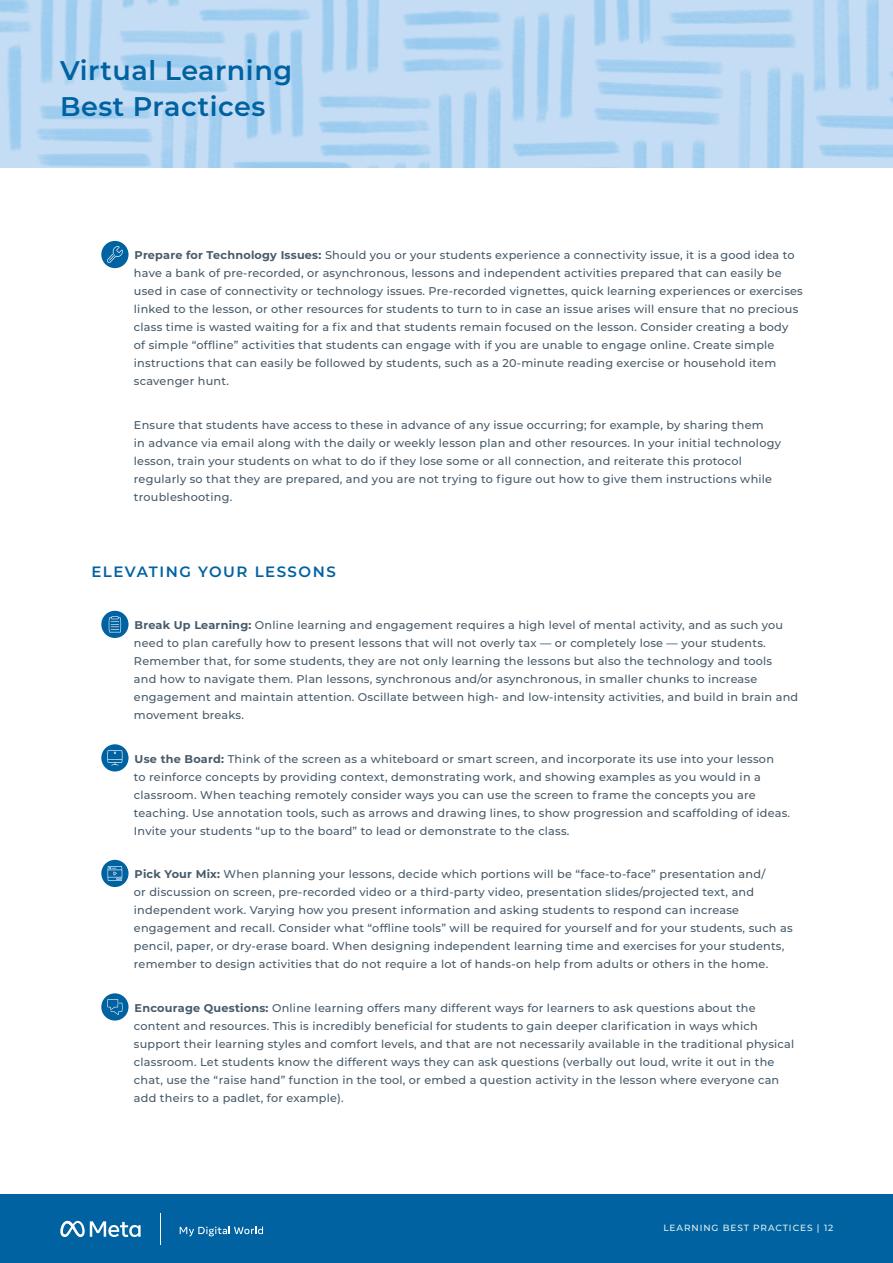
<style>
.page{position:relative;width:893px;height:1263px;background:#fff}
.page>*{position:absolute;margin:0;border:0;box-sizing:border-box;transform-origin:0 0}
.t1{font:600 27px/36px "Montserrat";letter-spacing:.02em;color:#0062a1}
.t2{font:600 15px "Montserrat";letter-spacing:.1em;color:#0062a1}
.t3{font:500 11.25px/18px "Montserrat";letter-spacing:.02em;color:#475a69}
.t4{font:500 9px "Montserrat";letter-spacing:.1em;color:#e5f2ee}
.s1{font-weight:700}
.s2{color:#e1edf7}
</style>
<div class="page">
<div style="left:0;top:1194px;width:893px;height:69px;background:#0062a1"></div>
<svg style="left:180px;top:1226px;width:83px;height:10px"></svg>
<hr style="left:160px;top:1213px;width:1px;height:32px;background:#fff">
<svg style="left:60px;top:1221px;width:81px;height:16px"></svg>
<img style="left:0;top:0;width:893px;height:167px">
<div style="left:101px;top:241px;width:28px;height:27px;background:#0062a1;border-radius:50%"></div>
<svg style="left:107px;top:246px;width:16px;height:17px"></svg>
<svg style="left:109px;top:254px;width:6px;height:7px"></svg>
<svg style="left:101px;top:611px;width:28px;height:27px"></svg>
<svg style="left:109px;top:616px;width:12px;height:16px"></svg>
<div style="left:101px;top:744px;width:28px;height:27px;background:#0062a1;border-radius:50%"></div>
<svg style="left:107px;top:750px;width:16px;height:15px"></svg>
<div style="left:101px;top:860px;width:28px;height:27px;background:#0062a1;border-radius:50%"></div>
<svg style="left:107px;top:866px;width:15px;height:15px"></svg>
<div style="left:101px;top:993px;width:28px;height:27px;background:#0062a1;border-radius:50%"></div>
<svg style="left:107px;top:999px;width:16px;height:16px"></svg>
<h1 class="t1" style="left:60px;top:52px;width:234px">Virtual Learning<br>Best Practices</h1>
<p class="t3" style="left:134px;top:246px;width:670px"><span class="s1">Prepare for Technology Issues:</span> Should you or your students experience a connectivity issue, it is a good idea to have a bank of pre-recorded, or asynchronous, lessons and independent activities prepared that can easily be used in case of connectivity or technology issues. Pre-recorded vignettes, quick learning experiences or exercises linked to the lesson, or other resources for students to turn to in case an issue arises will ensure that no precious class time is wasted waiting for a fix and that students remain focused on the lesson. Consider creating a body<br>of simple “offline” activities that students can engage with if you are unable to engage online. Create simple instructions that can easily be followed by students, such as a 20-minute reading exercise or household item scavenger hunt.</p>
<p class="t3" style="left:134px;top:415px;width:648px">Ensure that students have access to these in advance of any issue occurring; for example, by sharing them<br>in advance via email along with the daily or weekly lesson plan and other resources. In your initial technology lesson, train your students on what to do if they lose some or all connection, and reiterate this protocol regularly so that they are prepared, and you are not trying to figure out how to give them instructions while troubleshooting.</p>
<h2 class="t2" style="left:91px;top:561px;width:246px">ELEVATING YOUR LESSONS</h2>
<p class="t3" style="left:134px;top:615px;width:666px"><span class="s1">Break Up Learning:</span> Online learning and engagement requires a high level of mental activity, and as such you need to plan carefully how to present lessons that will not overly tax — or completely lose — your students.<br>Remember that, for some students, they are not only learning the lessons but also the technology and tools<br>and how to navigate them. Plan lessons, synchronous and/or asynchronous, in smaller chunks to increase engagement and maintain attention. Oscillate between high- and low-intensity activities, and build in brain and movement breaks.</p>
<p class="t3" style="left:134px;top:749px;width:658px"><span class="s1">Use the Board:</span> Think of the screen as a whiteboard or smart screen, and incorporate its use into your lesson<br>to reinforce concepts by providing context, demonstrating work, and showing examples as you would in a classroom. When teaching remotely consider ways you can use the screen to frame the concepts you are teaching. Use annotation tools, such as arrows and drawing lines, to show progression and scaffolding of ideas.<br>Invite your students “up to the board” to lead or demonstrate to the class.</p>
<p class="t3" style="left:134px;top:864px;width:660px"><span class="s1">Pick Your Mix:</span> When planning your lessons, decide which portions will be “face-to-face” presentation and/<br>or discussion on screen, pre-recorded video or a third-party video, presentation slides/projected text, and independent work. Varying how you present information and asking students to respond can increase engagement and recall. Consider what “offline tools” will be required for yourself and for your students, such as pencil, paper, or dry-erase board. When designing independent learning time and exercises for your students, remember to design activities that do not require a lot of hands-on help from adults or others in the home.</p>
<p class="t3" style="left:134px;top:998px;width:662px"><span class="s1">Encourage Questions:</span> Online learning offers many different ways for learners to ask questions about the content and resources. This is incredibly beneficial for students to gain deeper clarification in ways which support their learning styles and comfort levels, and that are not necessarily available in the traditional physical classroom. Let students know the different ways they can ask questions (verbally out loud, write it out in the chat, use the “raise hand” function in the tool, or embed a question activity in the lesson where everyone can add theirs to a padlet, for example).</p>
<p class="t4" style="left:663px;top:1222px;width:172px">LEARNING BEST PRACTICES | <span class="s2">12</span></p>
</div>
